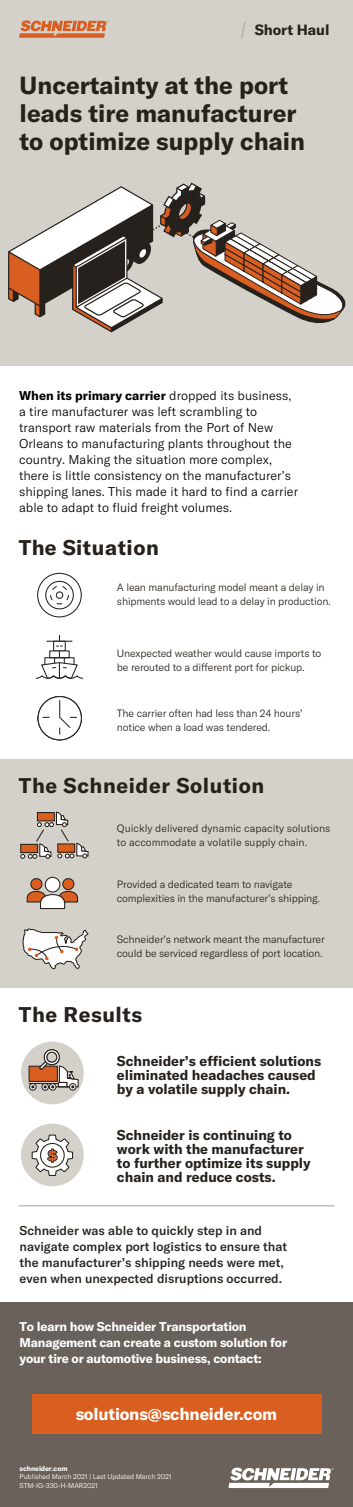
<style>
.page{position:relative;width:353px;height:1507px;background:#fff}
.page>*{position:absolute;margin:0;border:0;box-sizing:border-box;transform-origin:0 0}
.t1{font:700 24.5px/28px "GT America";color:#26211c}
.t2{font:700 21px "GT America";letter-spacing:.025em;color:#26211c}
.t3{font:700 16.8px "GT America";letter-spacing:-.01em;color:#fff}
.t4{font:700 14.63px "GT America";color:#26211c}
.t5{font:700 14px/14px "GT America";color:#26211c}
.t6{font:300 12.6px/16.1px "GT America";color:#000}
.t7{font:500 12.6px/16.1px "GT America";color:#26211c}
.t8{font:700 12.6px/16.1px "GT America";letter-spacing:-.015em;color:#fff}
.t9{font:300 10.5px/14px "GT America";letter-spacing:-.015em;color:#26211c}
.t10{font:300 7px/8.4px "GT America";letter-spacing:-.015em;color:#fff}
.t11{font:700 7px "GT America";letter-spacing:-.015em;color:#fff}
.s1{font-weight:700}
</style>
<div class="page">
<div style="left:0;top:1303px;width:353px;height:204px;background:#6a625a"></div>
<div style="left:0;top:0;width:353px;height:365px;background:#d4d1ca"></div>
<div style="left:0;top:759px;width:353px;height:229px;background:#d4d1ca"></div>
<hr style="left:19px;top:1205px;width:315px;height:1px;background:#a8a199">
<div style="left:32px;top:1394px;width:289px;height:40px;background:#d95f21"></div>
<svg style="left:19px;top:20px;width:90px;height:18px"></svg>
<svg style="left:228px;top:1468px;width:105px;height:20px"></svg>
<div style="left:21px;top:1124px;width:63px;height:62px;background:#d4d1ca;border-radius:50%"></div>
<svg style="left:31px;top:1134px;width:43px;height:42px"></svg>
<div style="left:21px;top:1042px;width:63px;height:62px;background:#d4d1ca;border-radius:50%"></div>
<div style="left:29px;top:1083px;width:8px;height:8px;border:1px solid #26211c;border-radius:50%"></div>
<div style="left:41px;top:1083px;width:8px;height:8px;border:1px solid #26211c;border-radius:50%"></div>
<div style="left:49px;top:1083px;width:7px;height:8px;border:1px solid #26211c;border-radius:50%"></div>
<div style="left:69px;top:1083px;width:8px;height:8px;border:1px solid #26211c;border-radius:50%"></div>
<svg style="left:29px;top:1047px;width:50px;height:43px"></svg>
<svg style="left:241px;top:21px;width:5px;height:18px"></svg>
<svg style="left:35px;top:635px;width:49px;height:44px"></svg>
<svg style="left:38px;top:573px;width:43px;height:44px"></svg>
<div style="left:37px;top:573px;width:45px;height:44px;border:1px solid #26211c;border-radius:50%"></div>
<svg style="left:42px;top:579px;width:35px;height:33px"></svg>
<svg style="left:38px;top:696px;width:44px;height:44px"></svg>
<div style="left:38px;top:697px;width:43px;height:43px;background:#fff;border-radius:50%"></div>
<div style="left:38px;top:696px;width:44px;height:44px;border:1px solid #26211c;border-radius:50%"></div>
<svg style="left:59px;top:699px;width:18px;height:35px"></svg>
<div style="left:31px;top:879px;width:11px;height:11px;background:#d95f21;border-radius:50%"></div>
<div style="left:30px;top:878px;width:12px;height:12px;border:1px solid #26211c;border-radius:50%"></div>
<div style="left:63px;top:879px;width:11px;height:11px;background:#d95f21;border-radius:50%"></div>
<div style="left:62px;top:878px;width:12px;height:12px;border:1px solid #26211c;border-radius:50%"></div>
<svg style="left:26px;top:890px;width:53px;height:20px"></svg>
<div style="left:45px;top:877px;width:15px;height:15px;background:#fff;border-radius:50%"></div>
<div style="left:45px;top:877px;width:15px;height:15px;border:1px solid #26211c;border-radius:50%"></div>
<svg style="left:22px;top:928px;width:67px;height:42px"></svg>
<svg style="left:20px;top:811px;width:69px;height:48px"></svg>
<svg style="left:8px;top:183px;width:338px;height:149px"></svg>
<h3 class="t4" style="left:255px;top:20px;width:76px">Short Haul</h3>
<h1 class="t1" style="left:20px;top:70px;width:287px">Uncertainty at the port leads tire manufacturer to optimize supply chain</h1>
<p class="t6" style="left:19px;top:387px;width:280px"><span class="s1">When its primary carrier</span> dropped its business, a tire manufacturer was left scrambling to transport raw materials from the Port of New Orleans to manufacturing plants throughout the country. Making the situation more complex, there is little consistency on the manufacturer’s shipping lanes. This made it hard to find a carrier able to adapt to fluid freight volumes.</p>
<h2 class="t2" style="left:19px;top:534px;width:142px">The Situation</h2>
<p class="t9" style="left:117px;top:581px;width:215px">A lean manufacturing model meant a delay in shipments would lead to a delay in production.</p>
<p class="t9" style="left:117px;top:647px;width:206px">Unexpected weather would cause imports to be rerouted to a different port for pickup.</p>
<p class="t9" style="left:117px;top:706px;width:187px">The carrier often had less than 24 hours’ notice when a load was tendered.</p>
<h2 class="t2" style="left:19px;top:772px;width:247px">The Schneider Solution</h2>
<p class="t9" style="left:117px;top:822px;width:215px">Quickly delivered dynamic capacity solutions to accommodate a volatile supply chain.</p>
<p class="t9" style="left:117px;top:877px;width:205px">Provided a dedicated team to navigate complexities in the manufacturer’s shipping.</p>
<p class="t9" style="left:117px;top:933px;width:209px">Schneider’s network meant the manufacturer could be serviced regardless of port location.</p>
<h2 class="t2" style="left:19px;top:1001px;width:125px">The Results</h2>
<h3 class="t5" style="left:117px;top:1054px;width:206px">Schneider’s efficient solutions eliminated headaches caused by a volatile supply chain.</h3>
<h3 class="t5" style="left:117px;top:1128px;width:195px">Schneider is continuing to work with the manufacturer to further optimize its supply chain and reduce costs.</h3>
<p class="t7" style="left:20px;top:1222px;width:269px">Schneider was able to quickly step in and navigate complex port logistics to ensure that the manufacturer’s shipping needs were met, even when unexpected disruptions occurred.</p>
<p class="t8" style="left:20px;top:1318px;width:269px">To learn how Schneider Transportation<br>Management can create a custom solution for your tire or automotive business, contact:</p>
<h3 class="t3" style="left:76px;top:1403px;width:203px">solutions@schneider.com</h3>
<p class="t11" style="left:20px;top:1464px;width:49px">schneider.com</p>
<p class="t10" style="left:20px;top:1473px;width:153px">Published March 2021 | Last Updated March 2021<br>STM-IG-330-H-MAR2021</p>
</div>
